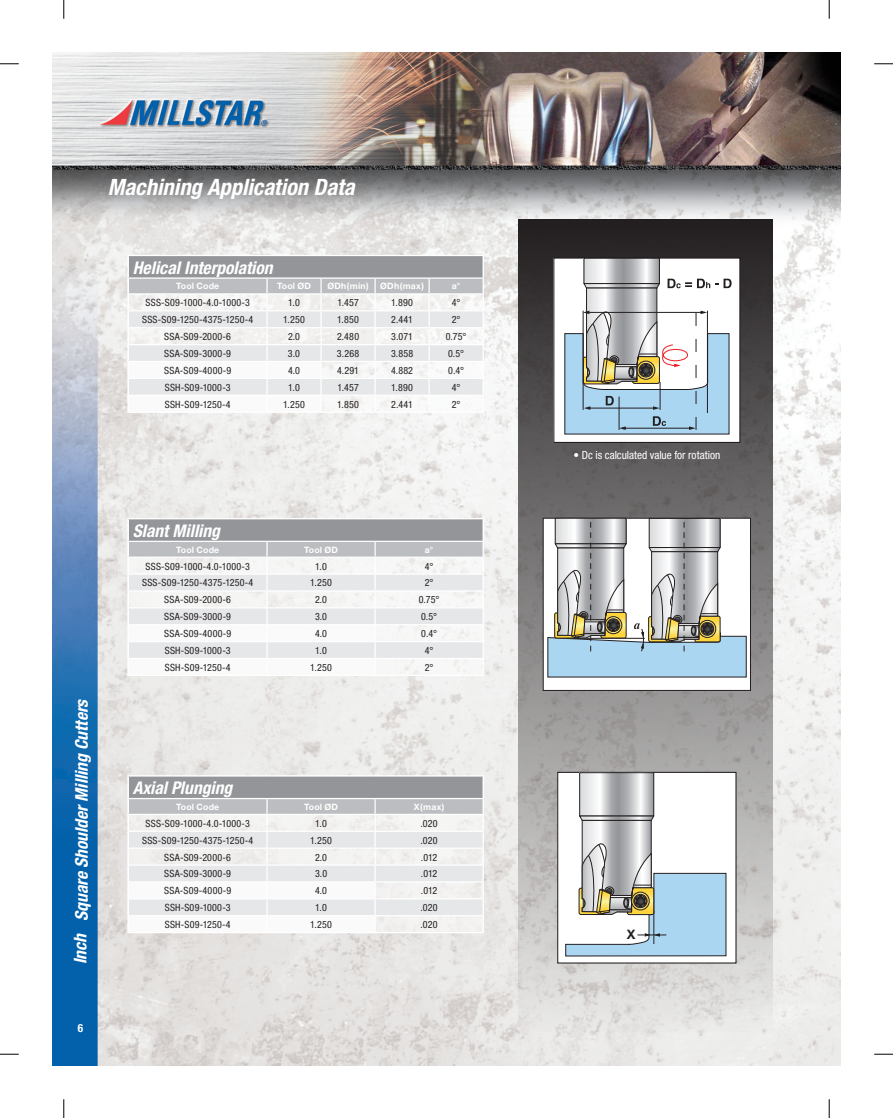
<style>
.page{position:relative;width:893px;height:1118px;background:#fff}
.page>*{position:absolute;margin:0;border:0;box-sizing:border-box;transform-origin:0 0}
.t1{font:italic 700 condensed 22.5px "Helvetica Neue";color:#fff}
.t2{font:italic 700 condensed 17.5px "Helvetica Neue";color:#fff}
.t3{font:700 12.88px "Helvetica Neue";color:#231f20}
.t4{font:condensed 11.25px "Helvetica Neue";color:#fff}
.t5{font:700 condensed 11.25px "Helvetica Neue";color:#fff}
.t6{font:condensed 10px "Helvetica Neue";letter-spacing:.025em;color:#231f20}
.t7{font:700 8.75px "Helvetica Neue";letter-spacing:.02em;color:#fff}
</style>
<div class="page">
<img style="left:52px;top:52px;width:788px;height:1013px">
<hr style="left:128px;top:411px;width:139px;height:2px;background:#fff">
<hr style="left:267px;top:411px;width:54px;height:2px;background:#fff">
<hr style="left:128px;top:255px;width:139px;height:1px;background:#fff">
<hr style="left:267px;top:255px;width:54px;height:1px;background:#fff">
<hr style="left:321px;top:255px;width:54px;height:1px;background:#fff">
<hr style="left:375px;top:255px;width:54px;height:1px;background:#fff">
<hr style="left:429px;top:255px;width:55px;height:1px;background:#fff">
<svg style="left:128px;top:256px;width:356px;height:155px"></svg>
<hr style="left:321px;top:411px;width:54px;height:2px;background:#fff">
<hr style="left:375px;top:411px;width:54px;height:2px;background:#fff">
<hr style="left:429px;top:411px;width:55px;height:2px;background:#fff">
<hr style="left:128px;top:674px;width:139px;height:2px;background:#fff">
<hr style="left:267px;top:674px;width:108px;height:2px;background:#fff">
<hr style="left:128px;top:518px;width:139px;height:1px;background:#fff">
<hr style="left:267px;top:518px;width:108px;height:1px;background:#fff">
<hr style="left:375px;top:518px;width:109px;height:1px;background:#fff">
<svg style="left:128px;top:519px;width:356px;height:155px"></svg>
<hr style="left:375px;top:674px;width:109px;height:2px;background:#fff">
<hr style="left:128px;top:932px;width:139px;height:1px;background:#fff">
<hr style="left:267px;top:932px;width:108px;height:1px;background:#fff">
<hr style="left:128px;top:775px;width:139px;height:1px;background:#fff">
<hr style="left:267px;top:775px;width:108px;height:1px;background:#fff">
<hr style="left:375px;top:775px;width:109px;height:1px;background:#fff">
<svg style="left:128px;top:776px;width:356px;height:156px"></svg>
<hr style="left:375px;top:932px;width:109px;height:1px;background:#fff">
<div style="left:519px;top:219px;width:254px;height:812px;background:linear-gradient(to bottom,#252122,#e7e6e5)"></div>
<div style="left:554px;top:258px;width:185px;height:184px;background:#fff"></div>
<div style="left:553px;top:257px;width:187px;height:186px;border:1px solid #231f20"></div>
<svg style="left:585px;top:260px;width:72px;height:19px"></svg>
<div style="left:583px;top:258px;width:76px;height:26px;border:1px solid #231f20"></div>
<svg style="left:564px;top:279px;width:167px;height:155px"></svg>
<div style="left:543px;top:518px;width:207px;height:172px;background:#fff"></div>
<div style="left:542px;top:518px;width:209px;height:173px;border:1px solid #231f20"></div>
<svg style="left:547px;top:518px;width:199px;height:159px"></svg>
<div style="left:557px;top:772px;width:179px;height:191px;background:#fff"></div>
<div style="left:557px;top:771px;width:179px;height:192px;border:1px solid #231f20"></div>
<svg style="left:581px;top:774px;width:71px;height:40px"></svg>
<div style="left:579px;top:772px;width:75px;height:44px;border:1px solid #231f20"></div>
<svg style="left:565px;top:815px;width:161px;height:141px"></svg>
<svg style="left:0;top:63px;width:19px;height:2px"></svg>
<svg style="left:874px;top:63px;width:18px;height:2px"></svg>
<svg style="left:0;top:1053px;width:19px;height:2px"></svg>
<svg style="left:874px;top:1053px;width:18px;height:2px"></svg>
<svg style="left:63px;top:0;width:2px;height:19px"></svg>
<svg style="left:63px;top:1099px;width:2px;height:19px"></svg>
<svg style="left:828px;top:0;width:2px;height:19px"></svg>
<svg style="left:828px;top:1099px;width:2px;height:19px"></svg>
<h1 class="t1" style="left:108px;top:174px;width:248px">Machining Application Data</h1>
<h2 class="t2" style="left:133px;top:257px;width:141px">Helical Interpolation</h2>
<p class="t7" style="left:176px;top:281px;width:45px">Tool Code</p>
<p class="t7" style="left:277px;top:281px;width:35px">Tool ØD</p>
<p class="t7" style="left:327px;top:281px;width:43px">ØDh(min)</p>
<p class="t7" style="left:380px;top:281px;width:45px">ØDh(max)</p>
<p class="t7" style="left:452px;top:281px;width:10px">a°</p>
<p class="t6" style="left:145px;top:297px;width:106px">SSS-S09-1000-4.0-1000-3</p>
<p class="t6" style="left:288px;top:297px;width:13px">1.0</p>
<p class="t6" style="left:337px;top:297px;width:23px">1.457</p>
<p class="t6" style="left:391px;top:297px;width:23px">1.890</p>
<p class="t6" style="left:452px;top:297px;width:10px">4°</p>
<p class="t6" style="left:142px;top:314px;width:113px">SSS-S09-1250-4375-1250-4</p>
<p class="t6" style="left:283px;top:314px;width:23px">1.250</p>
<p class="t6" style="left:337px;top:314px;width:23px">1.850</p>
<p class="t6" style="left:391px;top:314px;width:23px">2.441</p>
<p class="t6" style="left:451px;top:314px;width:10px">2°</p>
<p class="t6" style="left:164px;top:331px;width:68px">SSA-S09-2000-6</p>
<p class="t6" style="left:288px;top:331px;width:14px">2.0</p>
<p class="t6" style="left:337px;top:331px;width:24px">2.480</p>
<p class="t6" style="left:391px;top:331px;width:23px">3.071</p>
<p class="t6" style="left:446px;top:331px;width:22px">0.75°</p>
<p class="t6" style="left:164px;top:347px;width:68px">SSA-S09-3000-9</p>
<p class="t6" style="left:288px;top:347px;width:14px">3.0</p>
<p class="t6" style="left:337px;top:347px;width:24px">3.268</p>
<p class="t6" style="left:391px;top:347px;width:24px">3.858</p>
<p class="t6" style="left:448px;top:347px;width:18px">0.5°</p>
<p class="t6" style="left:164px;top:364px;width:69px">SSA-S09-4000-9</p>
<p class="t6" style="left:288px;top:364px;width:14px">4.0</p>
<p class="t6" style="left:337px;top:364px;width:24px">4.291</p>
<p class="t6" style="left:391px;top:364px;width:24px">4.882</p>
<p class="t6" style="left:448px;top:364px;width:17px">0.4°</p>
<p class="t6" style="left:165px;top:381px;width:67px">SSH-S09-1000-3</p>
<p class="t6" style="left:288px;top:381px;width:13px">1.0</p>
<p class="t6" style="left:337px;top:381px;width:23px">1.457</p>
<p class="t6" style="left:391px;top:381px;width:23px">1.890</p>
<p class="t6" style="left:452px;top:381px;width:10px">4°</p>
<p class="t6" style="left:165px;top:398px;width:67px">SSH-S09-1250-4</p>
<p class="t6" style="left:283px;top:398px;width:23px">1.250</p>
<p class="t6" style="left:337px;top:398px;width:23px">1.850</p>
<p class="t6" style="left:391px;top:398px;width:23px">2.441</p>
<p class="t6" style="left:451px;top:398px;width:10px">2°</p>
<h2 class="t2" style="left:71px;top:921px;width:224px;rotate:-90deg">Square Shoulder Milling Cutters</h2>
<h2 class="t2" style="left:70px;top:964px;width:33px;rotate:-90deg">Inch</h2>
<p class="t5" style="left:78px;top:1021px;width:7px">6</p>
<h2 class="t2" style="left:133px;top:520px;width:89px">Slant Milling</h2>
<p class="t7" style="left:176px;top:544px;width:45px">Tool Code</p>
<p class="t7" style="left:304px;top:544px;width:35px">Tool ØD</p>
<p class="t7" style="left:425px;top:544px;width:10px">a°</p>
<p class="t6" style="left:145px;top:560px;width:106px">SSS-S09-1000-4.0-1000-3</p>
<p class="t6" style="left:315px;top:560px;width:13px">1.0</p>
<p class="t6" style="left:425px;top:560px;width:10px">4°</p>
<p class="t6" style="left:142px;top:577px;width:113px">SSS-S09-1250-4375-1250-4</p>
<p class="t6" style="left:310px;top:577px;width:23px">1.250</p>
<p class="t6" style="left:424px;top:577px;width:10px">2°</p>
<p class="t6" style="left:164px;top:594px;width:68px">SSA-S09-2000-6</p>
<p class="t6" style="left:315px;top:594px;width:14px">2.0</p>
<p class="t6" style="left:419px;top:594px;width:22px">0.75°</p>
<p class="t6" style="left:164px;top:611px;width:68px">SSA-S09-3000-9</p>
<p class="t6" style="left:315px;top:611px;width:14px">3.0</p>
<p class="t6" style="left:421px;top:611px;width:18px">0.5°</p>
<p class="t6" style="left:164px;top:628px;width:69px">SSA-S09-4000-9</p>
<p class="t6" style="left:315px;top:628px;width:14px">4.0</p>
<p class="t6" style="left:421px;top:628px;width:17px">0.4°</p>
<p class="t6" style="left:165px;top:644px;width:67px">SSH-S09-1000-3</p>
<p class="t6" style="left:315px;top:644px;width:13px">1.0</p>
<p class="t6" style="left:425px;top:644px;width:10px">4°</p>
<p class="t6" style="left:165px;top:661px;width:67px">SSH-S09-1250-4</p>
<p class="t6" style="left:310px;top:661px;width:23px">1.250</p>
<p class="t6" style="left:424px;top:661px;width:10px">2°</p>
<h2 class="t2" style="left:133px;top:777px;width:101px">Axial Plunging</h2>
<p class="t7" style="left:176px;top:801px;width:45px">Tool Code</p>
<p class="t7" style="left:304px;top:801px;width:35px">Tool ØD</p>
<p class="t7" style="left:414px;top:801px;width:32px">X(max)</p>
<p class="t6" style="left:145px;top:817px;width:106px">SSS-S09-1000-4.0-1000-3</p>
<p class="t6" style="left:315px;top:817px;width:13px">1.0</p>
<p class="t6" style="left:420px;top:817px;width:19px">.020</p>
<p class="t6" style="left:142px;top:834px;width:113px">SSS-S09-1250-4375-1250-4</p>
<p class="t6" style="left:310px;top:834px;width:23px">1.250</p>
<p class="t6" style="left:420px;top:834px;width:19px">.020</p>
<p class="t6" style="left:164px;top:851px;width:68px">SSA-S09-2000-6</p>
<p class="t6" style="left:315px;top:851px;width:14px">2.0</p>
<p class="t6" style="left:421px;top:851px;width:18px">.012</p>
<p class="t6" style="left:164px;top:868px;width:68px">SSA-S09-3000-9</p>
<p class="t6" style="left:315px;top:868px;width:14px">3.0</p>
<p class="t6" style="left:421px;top:868px;width:18px">.012</p>
<p class="t6" style="left:164px;top:885px;width:69px">SSA-S09-4000-9</p>
<p class="t6" style="left:315px;top:885px;width:14px">4.0</p>
<p class="t6" style="left:421px;top:885px;width:18px">.012</p>
<p class="t6" style="left:165px;top:902px;width:67px">SSH-S09-1000-3</p>
<p class="t6" style="left:315px;top:902px;width:13px">1.0</p>
<p class="t6" style="left:420px;top:902px;width:19px">.020</p>
<p class="t6" style="left:165px;top:918px;width:67px">SSH-S09-1250-4</p>
<p class="t6" style="left:310px;top:918px;width:23px">1.250</p>
<p class="t6" style="left:420px;top:918px;width:19px">.020</p>
<p class="t4" style="left:573px;top:448px;width:148px">• Dc is calculated value for rotation</p>
<p class="t3" style="left:627px;top:924px;width:10px">X</p>
</div>
